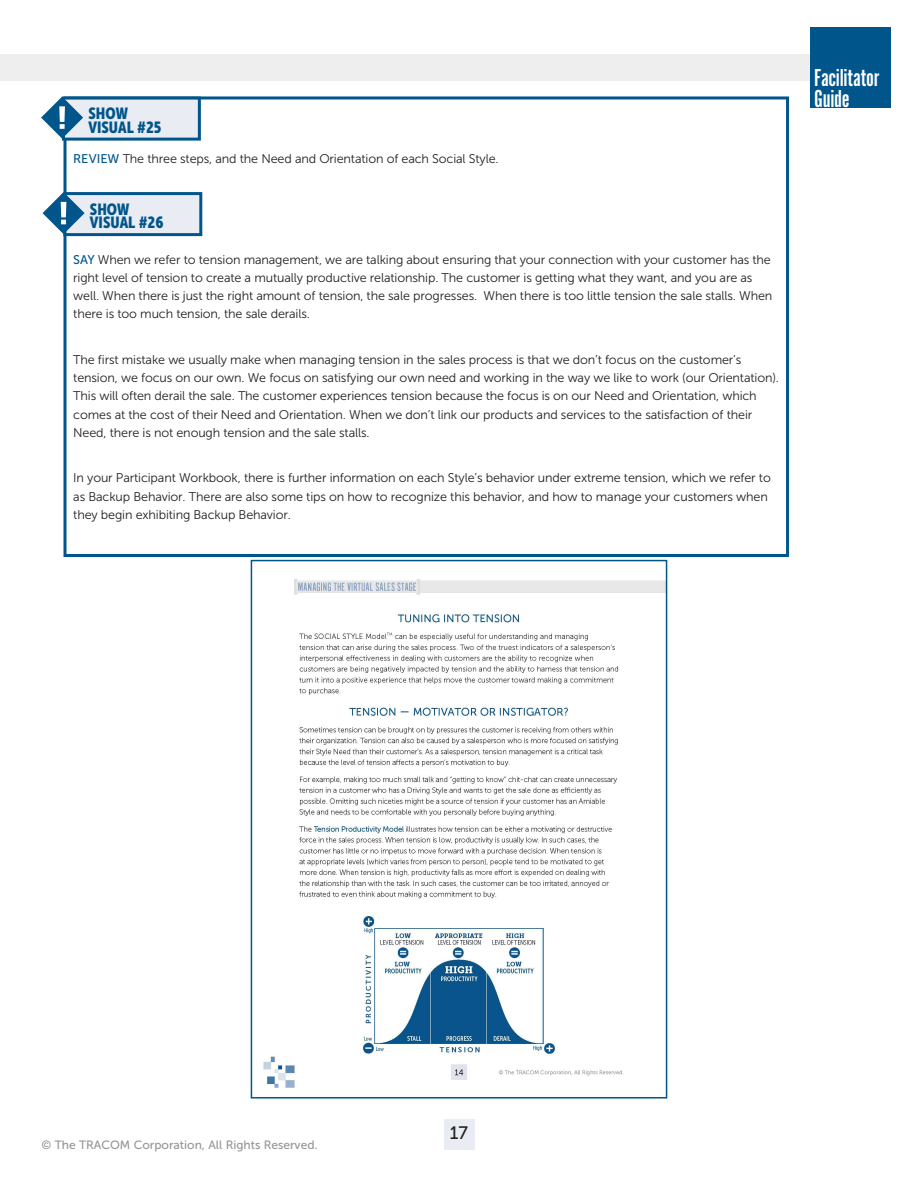
<style>
.page{position:relative;width:918px;height:1188px;background:#fff}
.page>*{position:absolute;margin:0;border:0;box-sizing:border-box;transform-origin:0 0}
.t1{font:25.5px/21px "Alternate Got No 1 D";letter-spacing:-.01em;color:#fff}
.t2{font:18px "Museo Sans 500";color:#231f20}
.t3{font:16.05px/13.6px "Museo Sans Cond 900";color:#00558b}
.t4{font:12.6px/18.3px "Museo Sans 300";letter-spacing:-.01em;color:#231f20}
.t5{font:12px "Museo Sans 500";color:#939598}
.s1{font-family:"Museo Sans 500";color:#00558b}
</style>
<div class="page">
<div style="left:810px;top:27px;width:81px;height:81px;background:#00558b"></div>
<div style="left:0;top:54px;width:810px;height:27px;background:#eeeeef"></div>
<div style="left:444px;top:1119px;width:30px;height:31px;background:#e9ecf3"></div>
<div style="left:63px;top:96px;width:726px;height:461px;border:3px solid #00558b"></div>
<div style="left:62px;top:97px;width:139px;height:44px;background:#e9ecf3;border:3px solid #00558b"></div>
<svg style="left:41px;top:97px;width:42px;height:42px"></svg>
<div style="left:63px;top:192px;width:139px;height:44px;background:#e9ecf3;border:3px solid #00558b"></div>
<svg style="left:43px;top:192px;width:42px;height:42px"></svg>
<img style="left:263px;top:579px;width:401px;height:509px">
<div style="left:251px;top:560px;width:416px;height:539px;border:2px solid #00558b"></div>
<p class="t3" style="left:89px;top:107px;width:74px">SHOW<br>VISUAL #25</p>
<p class="t4" style="left:73px;top:150px;width:427px"><span class="s1">REVIEW</span> The three steps, and the Need and Orientation of each Social Style.</p>
<p class="t3" style="left:90px;top:202px;width:75px">SHOW<br>VISUAL #26</p>
<p class="t4" style="left:73px;top:250px;width:701px"><span class="s1">SAY</span> When we refer to tension management, we are talking about ensuring that your connection with your customer has the right level of tension to create a mutually productive relationship. The customer is getting what they want, and you are as well. When there is just the right amount of tension, the sale progresses. When there is too little tension the sale stalls. When there is too much tension, the sale derails.</p>
<p class="t4" style="left:73px;top:350px;width:707px">The first mistake we usually make when managing tension in the sales process is that we don’t focus on the customer’s tension, we focus on our own. We focus on satisfying our own need and working in the way we like to work (our Orientation).<br>This will often derail the sale. The customer experiences tension because the focus is on our Need and Orientation, which comes at the cost of their Need and Orientation. When we don’t link our products and services to the satisfaction of their Need, there is not enough tension and the sale stalls.</p>
<p class="t4" style="left:73px;top:469px;width:699px">In your Participant Workbook, there is further information on each Style’s behavior under extreme tension, which we refer to as Backup Behavior. There are also some tips on how to recognize this behavior, and how to manage your customers when they begin exhibiting Backup Behavior.</p>
<h1 class="t1" style="left:814px;top:67px;width:66px">Facilitator<br>Guide</h1>
<p class="t5" style="left:41px;top:1138px;width:278px">© The TRACOM Corporation, All Rights Reserved.</p>
<h2 class="t2" style="left:450px;top:1123px;width:20px">17</h2>
</div>
